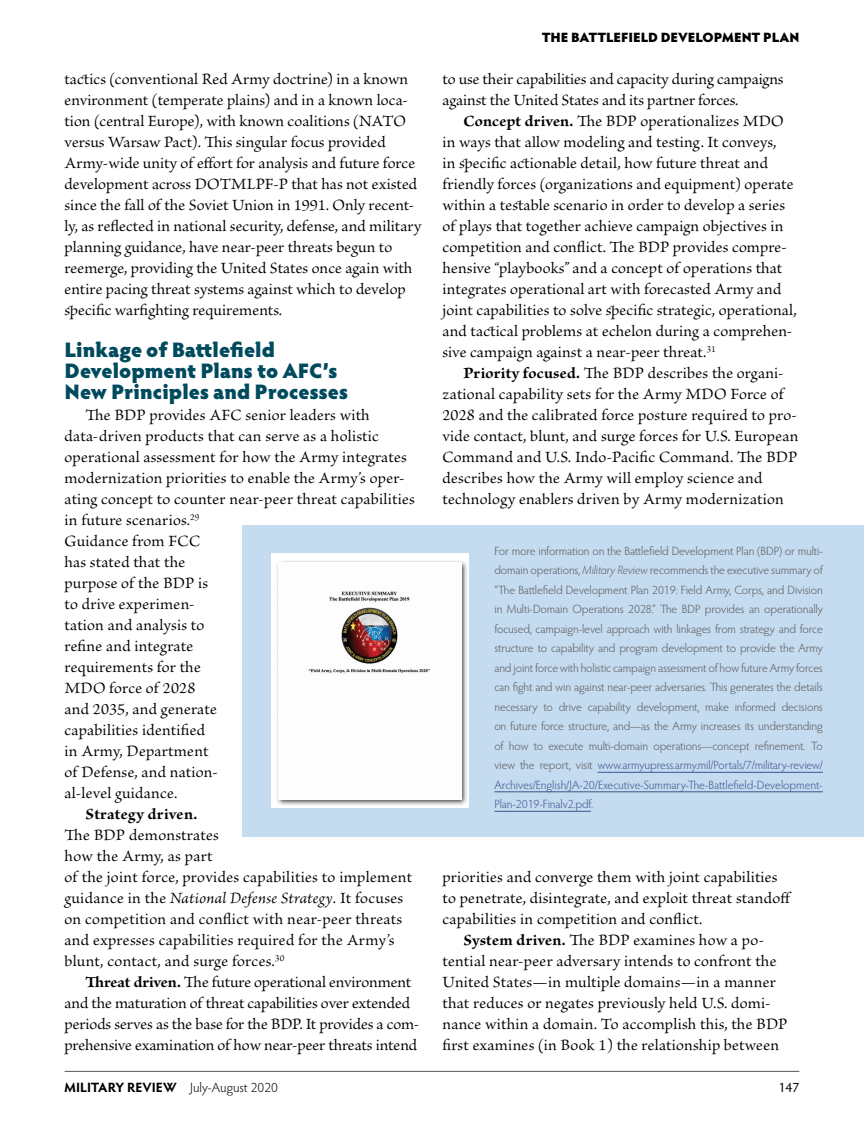
<style>
.page{position:relative;width:864px;height:1134px;background:#fff}
.page>*{position:absolute;margin:0;border:0;box-sizing:border-box;transform-origin:0 0}
.t1{font:900 21px/21px "Hypatia Sans Pro";color:#004a5d}
.t2{font:16.5px/21px "Brioso Pro";letter-spacing:.01em;color:#000}
.t3{font:16.5px/21px "Brioso Pro";letter-spacing:-.01em;color:#000}
.t4{font:700 16.5px "Brioso Pro";letter-spacing:.02em;color:#000}
.t5{font:300 13.5px "Hypatia Sans Pro";color:#000}
.t6{font:900 13.5px "Hypatia Sans Pro";letter-spacing:-.005em;color:#000}
.t7{font:13.5px "Hypatia Sans Pro";color:#000}
.t8{font:300 12px/19.5px "Hypatia Sans Pro";letter-spacing:-.005em;color:#58595b;text-align:justify}
.s1{font-style:italic}
.s2{font-weight:700}
.s3{color:#415390}
</style>
<div class="page">
<hr style="left:65px;top:1071px;width:734px;height:1px;background:#58595b">
<div style="left:242px;top:525px;width:622px;height:312px;background:#c5dbef"></div>
<hr style="left:598px;top:772px;width:225px;height:1px;background:#415390">
<hr style="left:494px;top:791px;width:329px;height:1px;background:#415390">
<hr style="left:494px;top:811px;width:97px;height:1px;background:#415390">
<div style="left:271px;top:554px;width:198px;height:254px;background:#fff"></div>
<div style="left:275px;top:560px;width:193px;height:246px;background:#000;opacity:.75"></div>
<img style="left:278px;top:562px;width:183px;height:237px">
<p class="t2" style="left:64px;top:69px;width:358px">tactics (conventional Red Army doctrine) in a known environment (temperate plains) and in a known loca&shy;tion (central Europe), with known coalitions (NATO versus Warsaw Pact). This singular focus provided Army-wide unity of effort for analysis and future force development across DOTMLPF-P that has not existed since the fall of the Soviet Union in 1991. Only recent&shy;ly, as reflected in national security, defense, and military planning guidance, have near-peer threats begun to reemerge, providing the United States once again with entire pacing threat systems against which to develop specific warfighting requirements.</p>
<p class="t1" style="left:64px;top:338px;width:285px">Linkage of Battlefield<br>Development Plans to AFC’s<br>New Principles and Processes</p>
<p class="t2" style="left:64px;top:405px;width:352px;text-indent:21px">The BDP provides AFC senior leaders with data-driven products that can serve as a holistic operational assessment for how the Army integrates modernization priorities to enable the Army’s oper&shy;ating concept to counter near-peer threat capabilities in future scenarios.<sup>29<br></sup>Guidance from FCC<br>has stated that the<br>purpose of the BDP is<br>to drive experimen-<br>tation and analysis to<br>refine and integrate<br>requirements for the<br>MDO force of 2028<br>and 2035, and generate<br>capabilities identified<br>in Army, Department<br>of Defense, and nation-<br>al-level guidance.</p>
<p class="t4" style="left:86px;top:805px;width:113px">Strategy driven.</p>
<p class="t2" style="left:64px;top:825px;width:349px">The BDP demonstrates<br>how the Army, as part<br>of the joint force, provides capabilities to implement guidance in the <span class="s1">National Defense Strategy</span>. It focuses on competition and conflict with near-peer threats and expresses capabilities required for the Army’s blunt, contact, and surge forces.<sup>30</sup></p>
<p class="t3" style="left:64px;top:972px;width:356px;text-indent:21px"><span class="s2">Threat driven.</span> The future operational environment and the maturation of threat capabilities over extended periods serves as the base for the BDP. It provides a com&shy;prehensive examination of how near-peer threats intend</p>
<p class="t6" style="left:542px;top:27px;width:259px">THE BATTLEFIELD DEVELOPMENT PLAN</p>
<p class="t3" style="left:442px;top:69px;width:343px">to use their capabilities and capacity during campaigns against the United States and its partner forces.</p>
<p class="t2" style="left:442px;top:111px;width:356px;text-indent:21px"><span class="s2">Concept driven.</span> The BDP operationalizes MDO in ways that allow modeling and testing. It conveys,<br>in specific actionable detail, how future threat and friendly forces (organizations and equipment) operate within a testable scenario in order to develop a series of plays that together achieve campaign objectives in competition and conflict. The BDP provides compre&shy;hensive “playbooks” and a concept of operations that integrates operational art with forecasted Army and joint capabilities to solve specific strategic, operational, and tactical problems at echelon during a comprehen&shy;sive campaign against a near-peer threat.<sup>31</sup></p>
<p class="t2" style="left:443px;top:363px;width:358px;text-indent:21px"><span class="s2">Priority focused.</span> The BDP describes the organi&shy;zational capability sets for the Army MDO Force of 2028 and the calibrated force posture required to pro&shy;vide contact, blunt, and surge forces for U.S. European Command and U.S. Indo-Pacific Command. The BDP describes how the Army will employ science and technology enablers driven by Army modernization</p>
<p class="t8" style="left:494px;top:541px;width:330px">For more information on the Battlefield Development Plan (BDP) or multi&shy;domain operations, <span class="s1">Military Review</span> recommends the executive summary of “The Battlefield Development Plan 2019: Field Army, Corps, and Division in Multi-Domain Operations 2028.” The BDP provides an operationally focused, campaign-level approach with linkages from strategy and force structure to capability and program development to provide the Army and joint force with holistic campaign assessment of how future Army forces can fight and win against near-peer adversaries. This generates the details necessary to drive capability development, make informed decisions on future force structure, and—as the Army increases its understanding of how to execute multi-domain operations—concept refinement. To view the report, visit <span class="s3">www.armyupress.army.mil/Portals/7/military-review/ Archives/English/JA-20/Executive-Summary-The-Battlefield-Development-Plan-2019-Finalv2.pdf</span>.</p>
<p class="t2" style="left:443px;top:867px;width:337px">priorities and converge them with joint capabilities</p>
<p class="t2" style="left:443px;top:888px;width:351px">to penetrate, disintegrate, and exploit threat standoff</p>
<p class="t2" style="left:443px;top:909px;width:261px">capabilities in competition and conflict.</p>
<p class="t2" style="left:464px;top:930px;width:302px"><span class="s2">System driven.</span> The BDP examines how a po-</p>
<p class="t2" style="left:443px;top:951px;width:335px">tential near-peer adversary intends to confront the</p>
<p class="t2" style="left:443px;top:972px;width:335px">United States—in multiple domains—in a manner</p>
<p class="t2" style="left:443px;top:993px;width:330px">that reduces or negates previously held U.S. domi-</p>
<p class="t2" style="left:443px;top:1014px;width:346px">nance within a domain. To accomplish this, the BDP</p>
<p class="t2" style="left:443px;top:1035px;width:338px">first examines (in Book 1) the relationship between</p>
<p class="t5" style="left:64px;top:1079px;width:215px"><span class="s2">MILITARY REVIEW</span> July-August 2020</p>
<p class="t7" style="left:779px;top:1078px;width:22px">147</p>
</div>
